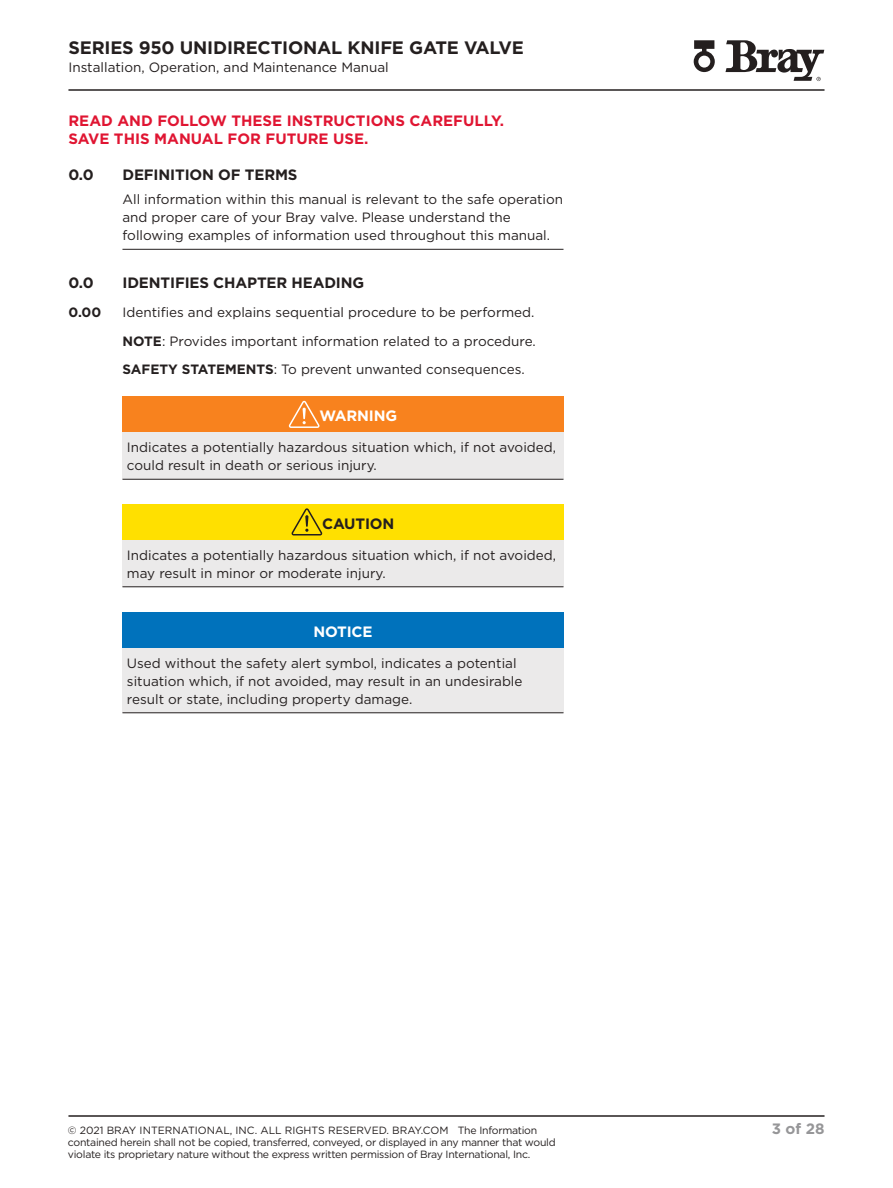
<style>
.page{position:relative;width:893px;height:1188px;background:#fff}
.page>*{position:absolute;margin:0;border:0;box-sizing:border-box;transform-origin:0 0}
.t1{font:700 18px "Gotham Pro";letter-spacing:-.01em;color:#241f1f}
.t2{font:700 15px/18px "Gotham";color:#e01532}
.t3{font:700 15px "Gotham";letter-spacing:-.01em;color:#241f1f}
.t4{font:700 15px "Gotham";letter-spacing:-.01em;color:#fff}
.t5{font:700 15px "Gotham";color:#969698}
.t6{font:13.5px/18px "Gotham";color:#241f1f}
.t7{font:700 13.5px "Gotham";color:#241f1f}
.t8{font:10.5px/12px "Gotham";letter-spacing:-.025em;color:#241f1f}
.t9{font:10.5px "Gotham";color:#241f1f}
.s1{font-weight:700}
</style>
<div class="page">
<hr style="left:68px;top:89px;width:756px;height:2px;background:#241f1f">
<svg style="left:725px;top:40px;width:99px;height:41px"></svg>
<svg style="left:694px;top:40px;width:21px;height:32px"></svg>
<hr style="left:68px;top:1115px;width:756px;height:2px;background:#241f1f">
<hr style="left:122px;top:249px;width:441px;height:1px;background:#241f1f">
<div style="left:122px;top:504px;width:441px;height:36px;background:#ffe000"></div>
<div style="left:122px;top:540px;width:441px;height:47px;background:#ebeaea"></div>
<hr style="left:122px;top:587px;width:441px;height:1px;background:#241f1f">
<svg style="left:291px;top:508px;width:31px;height:28px"></svg>
<div style="left:122px;top:612px;width:441px;height:36px;background:#0072bc"></div>
<div style="left:122px;top:648px;width:441px;height:65px;background:#ebeaea"></div>
<hr style="left:122px;top:713px;width:441px;height:1px;background:#241f1f">
<div style="left:122px;top:396px;width:441px;height:36px;background:#f8821e"></div>
<div style="left:122px;top:432px;width:441px;height:47px;background:#ebeaea"></div>
<hr style="left:122px;top:479px;width:441px;height:1px;background:#241f1f">
<svg style="left:289px;top:401px;width:31px;height:27px"></svg>
<h1 class="t1" style="left:68px;top:37px;width:457px">SERIES 950 UNIDIRECTIONAL KNIFE GATE VALVE</h1>
<p class="t6" style="left:68px;top:58px;width:322px">Installation, Operation, and Maintenance Manual</p>
<p class="t2" style="left:68px;top:112px;width:437px">READ AND FOLLOW THESE INSTRUCTIONS CAREFULLY.<br>SAVE THIS MANUAL FOR FUTURE USE.</p>
<p class="t3" style="left:68px;top:165px;width:27px">0.0</p>
<p class="t3" style="left:122px;top:165px;width:177px">DEFINITION OF TERMS</p>
<p class="t6" style="left:122px;top:190px;width:442px">All information within this manual is relevant to the safe operation and proper care of your Bray valve. Please understand the following examples of information used throughout this manual.</p>
<p class="t3" style="left:68px;top:273px;width:27px">0.0</p>
<p class="t3" style="left:122px;top:273px;width:243px">IDENTIFIES CHAPTER HEADING</p>
<p class="t7" style="left:68px;top:303px;width:34px">0.00</p>
<p class="t6" style="left:122px;top:297px;width:415px;line-height:28.8px;text-align:justify">Identifies and explains sequential procedure to be performed.<br><span class="s1">NOTE</span>: Provides important information related to a procedure.<br><span class="s1">SAFETY STATEMENTS</span>: To prevent unwanted consequences.</p>
<p class="t4" style="left:319px;top:406px;width:79px">WARNING</p>
<p class="t6" style="left:127px;top:438px;width:431px">Indicates a potentially hazardous situation which, if not avoided, could result in death or serious injury.</p>
<p class="t3" style="left:322px;top:513px;width:74px">CAUTION</p>
<p class="t6" style="left:127px;top:546px;width:431px">Indicates a potentially hazardous situation which, if not avoided, may result in minor or moderate injury.</p>
<p class="t4" style="left:313px;top:621px;width:61px">NOTICE</p>
<p class="t6" style="left:127px;top:654px;width:397px">Used without the safety alert symbol, indicates a potential situation which, if not avoided, may result in an undesirable result or state, including property damage.</p>
<p class="t9" style="left:68px;top:1124px;width:471px">© 2021 BRAY INTERNATIONAL, INC. ALL RIGHTS RESERVED. BRAY.COM The Information</p>
<p class="t5" style="left:772px;top:1119px;width:54px">3 of 28</p>
<p class="t8" style="left:68px;top:1136px;width:489px">contained herein shall not be copied, transferred, conveyed, or displayed in any manner that would violate its proprietary nature without the express written permission of Bray International, Inc.</p>
</div>
